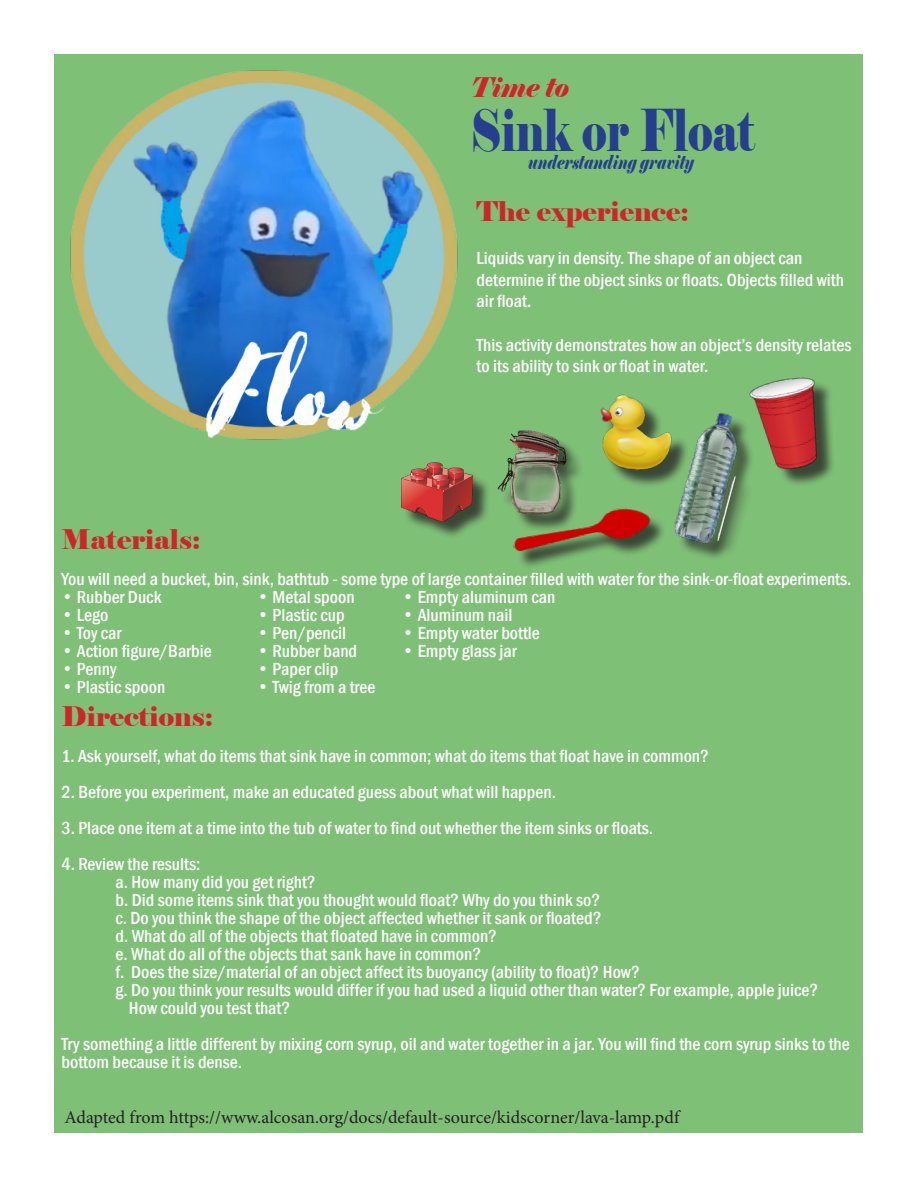
<style>
.page{position:relative;width:918px;height:1188px;background:#fff}
.page>*{position:absolute;margin:0;border:0;box-sizing:border-box;transform-origin:0 0}
.t1{font:57.6px "Elephant";color:#253f8e;scale:.75 1}
.t2{font:27px "Elephant";color:#d1232a}
.t3{font:italic 27px "Elephant";color:#d1232a;scale:.96 1}
.t4{font:italic 19.2px "Elephant";color:#253f8e;scale:.75 1}
.t5{font:500 condensed 18px/21.6px "Franklin Gothic";color:#fff}
.t6{font:18px "Minion Pro";color:#231f20}
</style>
<div class="page">
<div style="left:55px;top:55px;width:808px;height:1078px;background:#7fc077"></div>
<img style="left:70px;top:70px;width:388px;height:370px">
<div style="left:501px;top:432px;width:83px;height:100px;background:#231f20;opacity:.75"></div>
<img style="left:497px;top:430px;width:71px;height:92px">
<div style="left:403px;top:466px;width:88px;height:74px;background:#231f20;opacity:.75"></div>
<img style="left:401px;top:463px;width:72px;height:59px">
<div style="left:604px;top:398px;width:86px;height:91px;background:#231f20;opacity:.75"></div>
<img style="left:600px;top:394px;width:82px;height:86px">
<div style="left:678px;top:417px;width:78px;height:144px;background:#231f20;opacity:.75"></div>
<img style="left:667px;top:405px;width:84px;height:144px">
<div style="left:753px;top:381px;width:82px;height:107px;background:#231f20;opacity:.75"></div>
<img style="left:734px;top:377px;width:101px;height:103px">
<div style="left:517px;top:512px;width:150px;height:58px;background:#231f20;opacity:.75"></div>
<img style="left:510px;top:502px;width:147px;height:57px">
<p class="t3" style="left:471px;top:71px;width:104px">Time to</p>
<p class="t1" style="left:471px;top:95px;width:381px">Sink or Float</p>
<p class="t4" style="left:528px;top:150px;width:223px">understanding gravity</p>
<p class="t2" style="left:477px;top:194px;width:214px">The experience:</p>
<p class="t5" style="left:477px;top:247px;width:327px">Liquids vary in density. The shape of an object can</p>
<p class="t5" style="left:477px;top:269px;width:369px">determine if the object sinks or floats. Objects filled with air float.</p>
<p class="t5" style="left:477px;top:334px;width:376px">This activity demonstrates how an object’s density relates to its ability to sink or float in water.</p>
<p class="t2" style="left:62px;top:522px;width:141px">Materials:</p>
<p class="t5" style="left:62px;top:568px;width:792px">You will need a bucket, bin, sink, bathtub - some type of large container filled with water for the sink-or-float experiments.</p>
<p class="t5" style="left:62px;top:586px;width:102px">• Rubber Duck</p>
<p class="t5" style="left:257px;top:586px;width:99px">• Metal spoon</p>
<p class="t5" style="left:402px;top:586px;width:155px">• Empty aluminum can</p>
<p class="t5" style="left:62px;top:604px;width:48px">• Lego</p>
<p class="t5" style="left:257px;top:604px;width:89px">• Plastic cup</p>
<p class="t5" style="left:402px;top:604px;width:112px">• Aluminum nail</p>
<p class="t5" style="left:62px;top:622px;width:61px">• Toy car</p>
<p class="t5" style="left:257px;top:622px;width:91px">• Pen/pencil</p>
<p class="t5" style="left:402px;top:622px;width:139px">• Empty water bottle</p>
<p class="t5" style="left:62px;top:640px;width:152px">• Action figure/Barbie</p>
<p class="t5" style="left:257px;top:640px;width:102px">• Rubber band</p>
<p class="t5" style="left:402px;top:640px;width:116px">• Empty glass jar</p>
<p class="t5" style="left:62px;top:658px;width:57px">• Penny</p>
<p class="t5" style="left:257px;top:658px;width:83px">• Paper clip</p>
<p class="t5" style="left:62px;top:676px;width:105px">• Plastic spoon</p>
<p class="t5" style="left:257px;top:676px;width:120px">• Twig from a tree</p>
<p class="t2" style="left:62px;top:699px;width:153px">Directions:</p>
<p class="t5" style="left:62px;top:745px;width:649px">1. Ask yourself, what do items that sink have in common; what do items that float have in common?</p>
<p class="t5" style="left:62px;top:781px;width:496px">2. Before you experiment, make an educated guess about what will happen.</p>
<p class="t5" style="left:62px;top:817px;width:593px">3. Place one item at a time into the tub of water to find out whether the item sinks or floats.</p>
<p class="t5" style="left:62px;top:853px;width:141px">4. Review the results:</p>
<p class="t5" style="left:116px;top:871px;width:202px">a. How many did you get right?</p>
<p class="t5" style="left:116px;top:889px;width:486px">b. Did some items sink that you thought would float? Why do you think so?</p>
<p class="t5" style="left:116px;top:907px;width:488px">c. Do you think the shape of the object affected whether it sank or floated?</p>
<p class="t5" style="left:116px;top:925px;width:383px">d. What do all of the objects that floated have in common?</p>
<p class="t5" style="left:116px;top:943px;width:367px">e. What do all of the objects that sank have in common?</p>
<p class="t5" style="left:116px;top:961px;width:526px">f. Does the size/material of an object affect its buoyancy (ability to float)? How?</p>
<p class="t5" style="left:129px;top:980px;width:691px;line-height:18px;text-indent:-13px">g. Do you think your results would differ if you had used a liquid other than water? For example, apple juice?<br>How could you test that?</p>
<p class="t5" style="left:62px;top:1034px;width:790px;line-height:18px">Try something a little different by mixing corn syrup, oil and water together in a jar. You will find the corn syrup sinks to the bottom because it is dense.</p>
<p class="t6" style="left:64px;top:1105px;width:616px">Adapted from https://www.alcosan.org/docs/default-source/kidscorner/lava-lamp.pdf</p>
</div>
